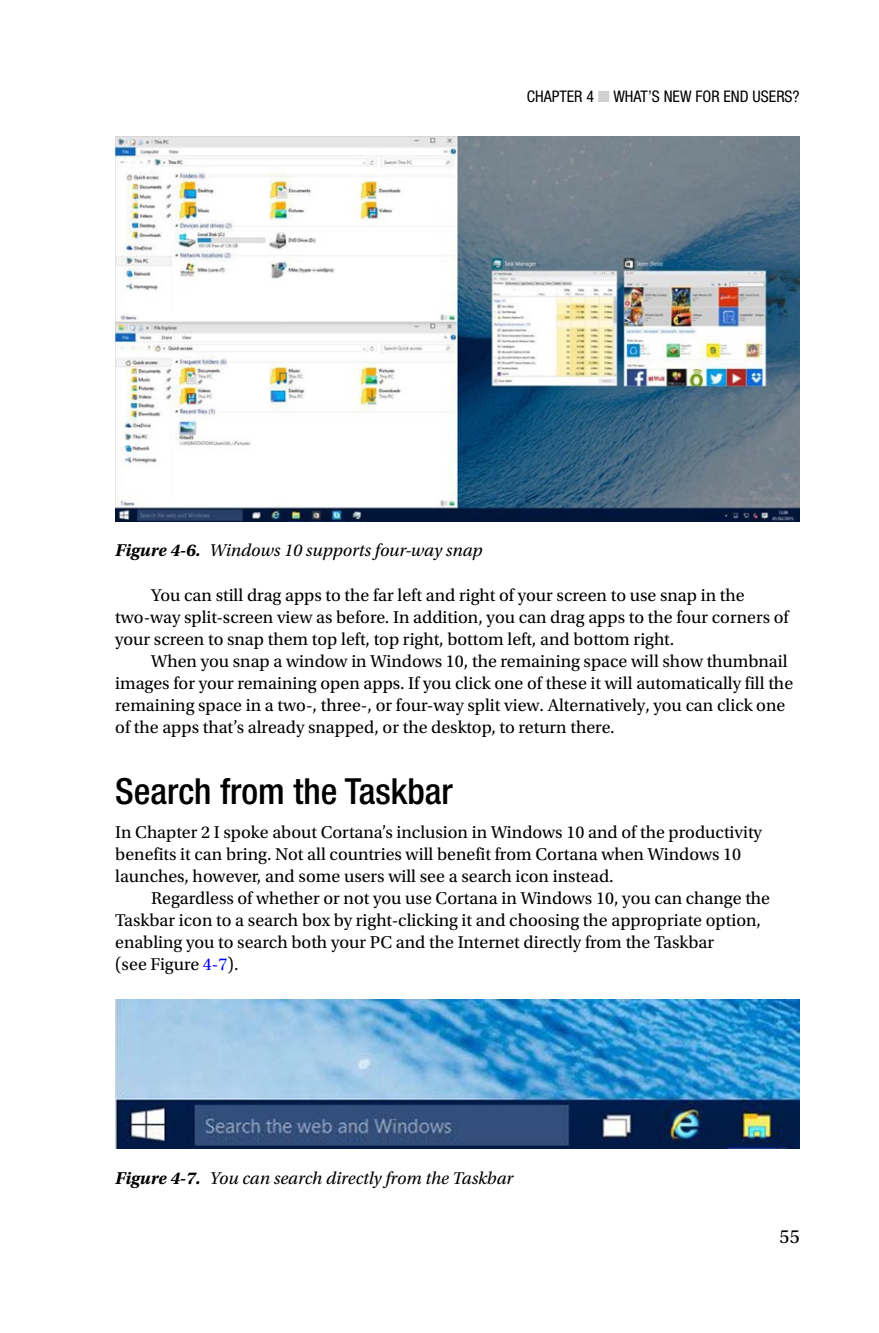
<style>
.page{position:relative;width:879px;height:1333px;background:#fff}
.page>*{position:absolute;margin:0;border:0;box-sizing:border-box;transform-origin:0 0}
.t1{font:500 condensed 36px "Helvetica Neue";color:#000}
.t2{font:20px "Utopia Std";color:#000}
.t3{font:18px/22px "Utopia Std";color:#000}
.t4{font:italic 18px "Utopia Std";color:#000}
.t5{font:condensed 16px "Helvetica Neue";color:#000}
.s1{color:#cfd0d0}
.s2{font-weight:700}
.s3{color:#0000fa}
</style>
<div class="page">
<img style="left:115px;top:136px;width:684px;height:385px">
<img style="left:115px;top:999px;width:684px;height:149px">
<p class="t5" style="left:527px;top:87px;width:274px">CHAPTER 4 <span class="s1">■</span> WHAT’S NEW FOR EN D USERS?</p>
<p class="t4" style="left:115px;top:540px;width:369px"><span class="s2">Figure 4-6.</span> Windows 10 supports four-way snap</p>
<p class="t3" style="left:115px;top:585px;width:675px;text-indent:36px">You can still drag apps to the far left and right of your screen to use snap in the two-way split-screen view as before. In addition, you can drag apps to the four corners of your screen to snap them top left, top right, bottom left, and bottom right.</p>
<p class="t3" style="left:115px;top:651px;width:679px;text-indent:36px">When you snap a window in Windows 10, the remaining space will show thumbnail images for your remaining open apps. If you click one of these it will automatically fill the remaining space in a two-, three-, or four-way split view. Alternatively, you can click one of the apps that’s already snapped, or the desktop, to return there.</p>
<h1 class="t1" style="left:115px;top:769px;width:339px">Search from the Taskbar</h1>
<p class="t3" style="left:115px;top:821px;width:648px">In Chapter 2 I spoke about Cortana’s inclusion in Windows 10 and of the productivity benefits it can bring. Not all countries will benefit from Cortana when Windows 10 launches, however, and some users will see a search icon instead.</p>
<p class="t3" style="left:115px;top:887px;width:656px;text-indent:36px">Regardless of whether or not you use Cortana in Windows 10, you can change the Taskbar icon to a search box by right-clicking it and choosing the appropriate option, enabling you to search both your PC and the Internet directly from the Taskbar<br>(see Figure <span class="s3">4-7</span>).</p>
<p class="t4" style="left:115px;top:1168px;width:400px"><span class="s2">Figure 4-7.</span> You can search directly from the Taskbar</p>
<p class="t2" style="left:779px;top:1225px;width:22px">55</p>
</div>
